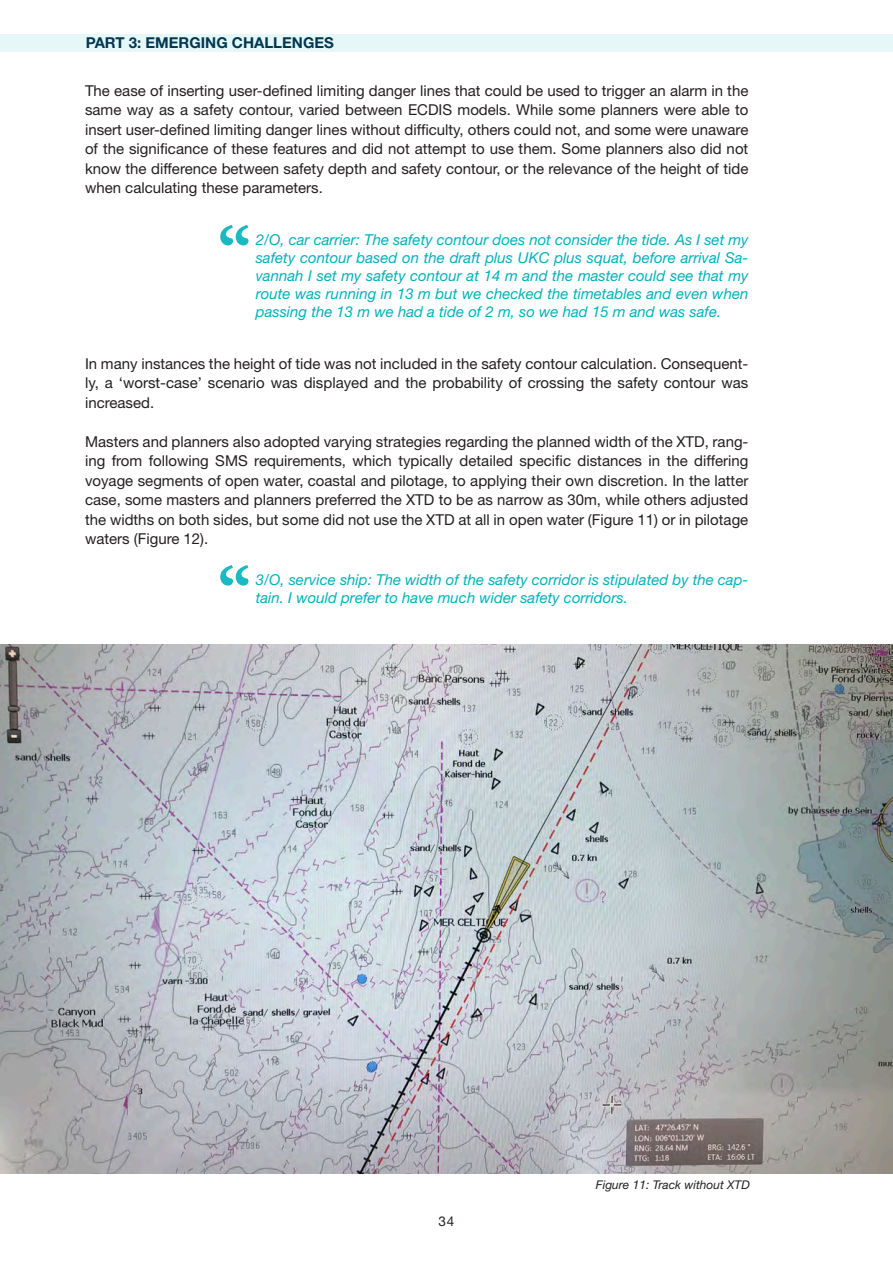
<style>
.page{position:relative;width:893px;height:1263px;background:#fff}
.page>*{position:absolute;margin:0;border:0;box-sizing:border-box;transform-origin:0 0}
.t1{font:75px "Minion Variable Concept";color:#1bb9c1}
.t2{font:15px/19.5px "Helvetica Neue LT Std";color:#231f20;text-align:justify}
.t3{font:italic 15px/18px "Helvetica Neue LT Std";color:#02b1ba;text-align:justify}
.t4{font:700 15px "Helvetica Neue LT Std";color:#003852}
.t5{font:13.5px "Helvetica Neue LT Std";color:#231f20}
.t6{font:italic 12px "Helvetica Neue LT Std";color:#231f20}
</style>
<div class="page">
<div style="left:0;top:34px;width:893px;height:17px;background:#e6f7f8"></div>
<img style="left:0;top:644px;width:893px;height:529px">
<p class="t4" style="left:86px;top:33px;width:250px">PART 3: EMERGING CHALLENGES</p>
<p class="t2" style="left:85px;top:80px;width:665px">The ease of inserting user-defined limiting danger lines that could be used to trigger an alarm in the same way as a safety contour, varied between ECDIS models. While some planners were able to insert user-defined limiting danger lines without difficulty, others could not, and some were unaware of the significance of these features and did not attempt to use them. Some planners also did not know the difference between safety depth and safety contour, or the relevance of the height of tide when calculating these parameters.</p>
<p class="t3" style="left:256px;top:230px;width:494px">2/O, car carrier: The safety contour does not consider the tide. As I set my safety contour based on the draft plus UKC plus squat, before arrival Sa&shy;vannah I set my safety contour at 14 m and the master could see that my route was running in 13 m but we checked the timetables and even when passing the 13 m we had a tide of 2 m, so we had 15 m and was safe.</p>
<h1 class="t1" style="left:218px;top:201px;width:35px">“</h1>
<p class="t2" style="left:85px;top:353px;width:665px">In many instances the height of tide was not included in the safety contour calculation. Consequent&shy;ly, a ‘worst-case’ scenario was displayed and the probability of crossing the safety contour was increased.</p>
<p class="t2" style="left:85px;top:431px;width:665px">Masters and planners also adopted varying strategies regarding the planned width of the XTD, rang&shy;ing from following SMS requirements, which typically detailed specific distances in the differing voyage segments of open water, coastal and pilotage, to applying their own discretion. In the latter case, some masters and planners preferred the XTD to be as narrow as 30m, while others adjusted the widths on both sides, but some did not use the XTD at all in open water (Figure 11) or in pilotage waters (Figure 12).</p>
<p class="t3" style="left:256px;top:570px;width:494px">3/O, service ship: The width of the safety corridor is stipulated by the cap-</p>
<h1 class="t1" style="left:218px;top:541px;width:35px">“</h1>
<p class="t3" style="left:256px;top:588px;width:374px">tain. I would prefer to have much wider safety corridors.</p>
<p class="t5" style="left:439px;top:1213px;width:17px">34</p>
<p class="t6" style="left:596px;top:1178px;width:156px">Figure 11: Track without XTD</p>
</div>
